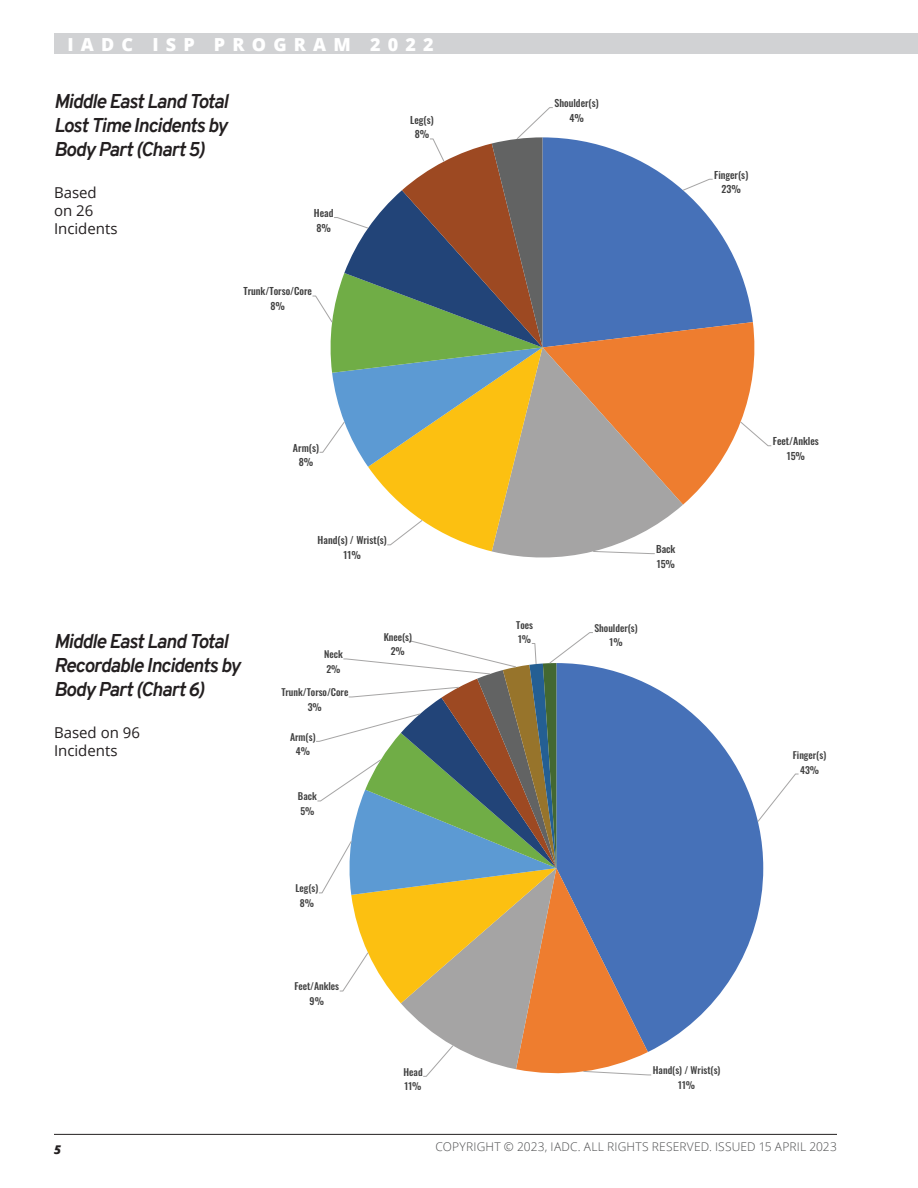
<style>
.page{position:relative;width:918px;height:1188px;background:#fff}
.page>*{position:absolute;margin:0;border:0;box-sizing:border-box;transform-origin:0 0}
.t1{font:italic 700 19.5px/24px "Overpass";letter-spacing:-.045em;color:#231f20;text-align:justify}
.t2{font:800 18px "Open Sans";letter-spacing:.4em;color:#fff}
.t3{font:15px/18px "Open Sans";color:#231f20}
.t4{font:300 12px "Open Sans";letter-spacing:.015em;color:#4b4c4d}
.t5{font:italic 800 12px "Open Sans";color:#231f20}
.t6{font:500 9.9px/14.7px "Oswald";color:#404040;text-align:center}
.t7{font:500 9.6px/14.2px "Oswald";color:#404040;text-align:center}
</style>
<div class="page">
<hr style="left:54px;top:1134px;width:783px;height:1px;background:#231f20">
<div style="left:54px;top:34px;width:864px;height:20px;background:#d1d2d4"></div>
<svg style="left:312px;top:107px;width:460px;height:448px"></svg>
<svg style="left:316px;top:632px;width:483px;height:445px"></svg>
<h2 class="t2" style="left:68px;top:31px;width:368px">IADC ISP PROGRAM 2022</h2>
<h1 class="t1" style="left:54px;top:89px;width:176px">Middle East Land Total Lost Time Incidents by Body Part (Chart 5)</h1>
<h3 class="t3" style="left:54px;top:183px;width:65px">Based on 26<br>Incidents</h3>
<p class="t6" style="left:314px;top:205px;width:21px;text-align:left">Head<br>8%</p>
<p class="t6" style="left:243px;top:283px;width:70px">Trunk/Torso/Core<br>8%</p>
<p class="t6" style="left:410px;top:111px;width:25px">Leg(s)<br>8%</p>
<p class="t6" style="left:293px;top:439px;width:28px">Arm(s)<br>8%</p>
<p class="t6" style="left:318px;top:532px;width:71px">Hand(s) / Wrist(s)<br>11%</p>
<h1 class="t1" style="left:54px;top:629px;width:188px;text-align:left">Middle East Land Total<br>Recordable Incidents by<br>Body Part (Chart 6)</h1>
<h3 class="t3" style="left:54px;top:723px;width:88px">Based on 96<br>Incidents</h3>
<p class="t7" style="left:324px;top:646px;width:20px;text-align:left">Neck<br>2%</p>
<p class="t7" style="left:281px;top:685px;width:69px">Trunk/Torso/Core<br>3%</p>
<p class="t7" style="left:290px;top:729px;width:27px">Arm(s)<br>4%</p>
<p class="t7" style="left:298px;top:789px;width:20px;text-align:left">Back<br>5%</p>
<p class="t7" style="left:295px;top:880px;width:24px">Leg(s)<br>8%</p>
<p class="t7" style="left:294px;top:979px;width:46px">Feet/Ankles<br>9%</p>
<p class="t7" style="left:384px;top:629px;width:30px">Knee(s)<br>2%</p>
<p class="t7" style="left:403px;top:1064px;width:21px;text-align:left">Head<br>11%</p>
<p class="t6" style="left:554px;top:95px;width:46px">Shoulder(s)<br>4%</p>
<p class="t6" style="left:714px;top:166px;width:36px">Finger(s)<br>23%</p>
<p class="t6" style="left:656px;top:541px;width:21px;text-align:left">Back<br>15%</p>
<p class="t7" style="left:516px;top:617px;width:18px;text-align:left">Toes<br>1%</p>
<p class="t7" style="left:595px;top:620px;width:45px">Shoulder(s)<br>1%</p>
<p class="t6" style="left:773px;top:433px;width:47px">Feet/Ankles<br>15%</p>
<p class="t7" style="left:793px;top:747px;width:35px">Finger(s)<br>43%</p>
<p class="t7" style="left:653px;top:1062px;width:69px">Hand(s) / Wrist(s)<br>11%</p>
<p class="t5" style="left:54px;top:1141px;width:8px">5</p>
<p class="t4" style="left:435px;top:1138px;width:403px">COPYRIGHT © 2023, IADC. ALL RIGHTS RESERVED. ISSUED 15 APRIL 2023</p>
</div>
